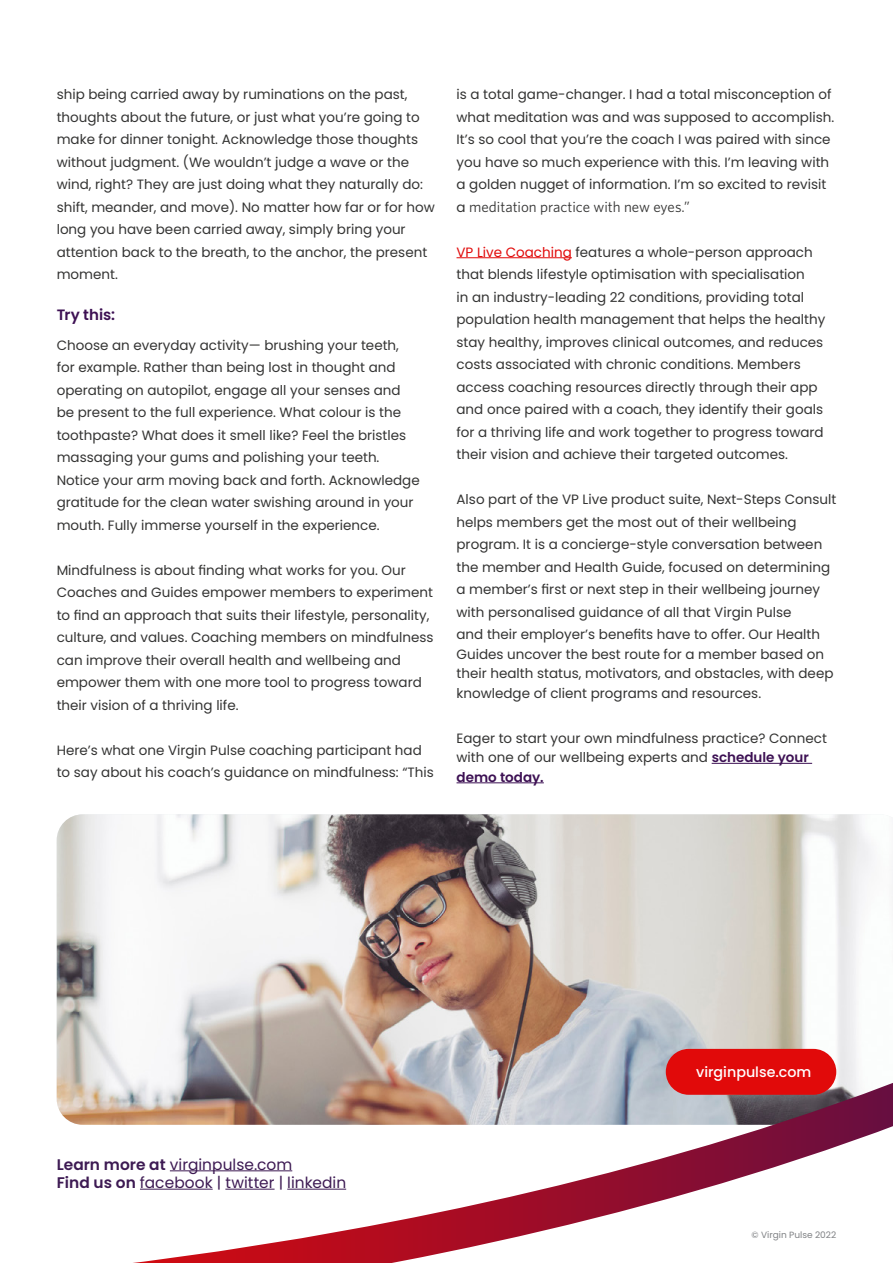
<style>
.page{position:relative;width:893px;height:1263px;background:#fff}
.page>*{position:absolute;margin:0;border:0;box-sizing:border-box;transform-origin:0 0}
.t1{font:15.45px/18.3px "Poppins";letter-spacing:.005em;color:#3d1a53}
.t2{font:15px "Whitney";color:#343433}
.t3{font:600 15px "Poppins";color:#3d1053}
.t4{font:500 14.25px "Poppins";color:#fff}
.t5{font:13.5px/22.5px "Poppins";color:#343433}
.t6{font:9px "Poppins";color:#808285}
.s1{font-family:"Poppins";font-size:13.5px}
.s2{color:#e10a0a}
.s3{font-weight:600;color:#3c1053}
.s4{font-weight:600}
</style>
<div class="page">
<hr style="left:456px;top:257px;width:116px;height:1px;background:#e10a0a">
<hr style="left:712px;top:763px;width:100px;height:1px;background:#3c1053">
<hr style="left:456px;top:782px;width:88px;height:1px;background:#3c1053">
<img style="left:57px;top:814px;width:815px;height:122px">
<svg style="left:56px;top:936px;width:837px;height:327px"></svg>
<p class="t5" style="left:57px;top:83px;width:380px">ship being carried away by ruminations on the past, thoughts about the future, or just what you’re going to make for dinner tonight. Acknowledge those thoughts without judgment. (We wouldn’t judge a wave or the wind, right? They are just doing what they naturally do: shift, meander, and move). No matter how far or for how long you have been carried away, simply bring your attention back to the breath, to the anchor, the present moment.</p>
<p class="t3" style="left:57px;top:306px;width:60px">Try this:</p>
<p class="t5" style="left:57px;top:334px;width:365px">Choose an everyday activity— brushing your teeth, for example. Rather than being lost in thought and operating on autopilot, engage all your senses and be present to the full experience. What colour is the toothpaste? What does it smell like? Feel the bristles massaging your gums and polishing your teeth.<br>Notice your arm moving back and forth. Acknowledge gratitude for the clean water swishing around in your mouth. Fully immerse yourself in the experience.</p>
<p class="t5" style="left:57px;top:559px;width:378px">Mindfulness is about finding what works for you. Our Coaches and Guides empower members to experiment to find an approach that suits their lifestyle, personality, culture, and values. Coaching members on mindfulness can improve their overall health and wellbeing and empower them with one more tool to progress toward their vision of a thriving life.</p>
<p class="t5" style="left:57px;top:739px;width:379px">Here’s what one Virgin Pulse coaching participant had to say about his coach’s guidance on mindfulness: “This</p>
<p class="t5" style="left:456px;top:83px;width:379px">is a total game-changer. I had a total misconception of what meditation was and was supposed to accomplish.<br>It’s so cool that you’re the coach I was paired with since you have so much experience with this. I’m leaving with a golden nugget of information. I’m so excited to revisit</p>
<p class="t2" style="left:456px;top:197px;width:235px"><span class="s1">a</span> meditation practice with new eyes.”</p>
<p class="t5" style="left:456px;top:241px;width:370px"><span class="s2">VP Live Coaching</span> features a whole-person approach that blends lifestyle optimisation with specialisation<br>in an industry-leading 22 conditions, providing total population health management that helps the healthy stay healthy, improves clinical outcomes, and reduces costs associated with chronic conditions. Members access coaching resources directly through their app and once paired with a coach, they identify their goals for a thriving life and work together to progress toward their vision and achieve their targeted outcomes.</p>
<p class="t5" style="left:456px;top:488px;width:381px">Also part of the VP Live product suite, Next-Steps Consult helps members get the most out of their wellbeing program. It is a concierge-style conversation between the member and Health Guide, focused on determining a member’s first or next step in their wellbeing journey with personalised guidance of all that Virgin Pulse<br>and their employer’s benefits have to offer. Our Health</p>
<p class="t5" style="left:456px;top:644px;width:378px;line-height:19.5px">Guides uncover the best route for a member based on their health status, motivators, and obstacles, with deep knowledge of client programs and resources.</p>
<p class="t5" style="left:456px;top:728px;width:372px;line-height:19.5px">Eager to start your own mindfulness practice? Connect with one of our wellbeing experts and <span class="s3">schedule your demo today.</span></p>
<p class="t1" style="left:57px;top:1155px;width:291px"><span class="s4">Learn more at</span> virginpulse.com<br><span class="s4">Find us on</span> facebook | twitter | linkedin</p>
<p class="t4" style="left:696px;top:1064px;width:117px">virginpulse.com</p>
<p class="t6" style="left:752px;top:1229px;width:86px">© Virgin Pulse 2022</p>
</div>
